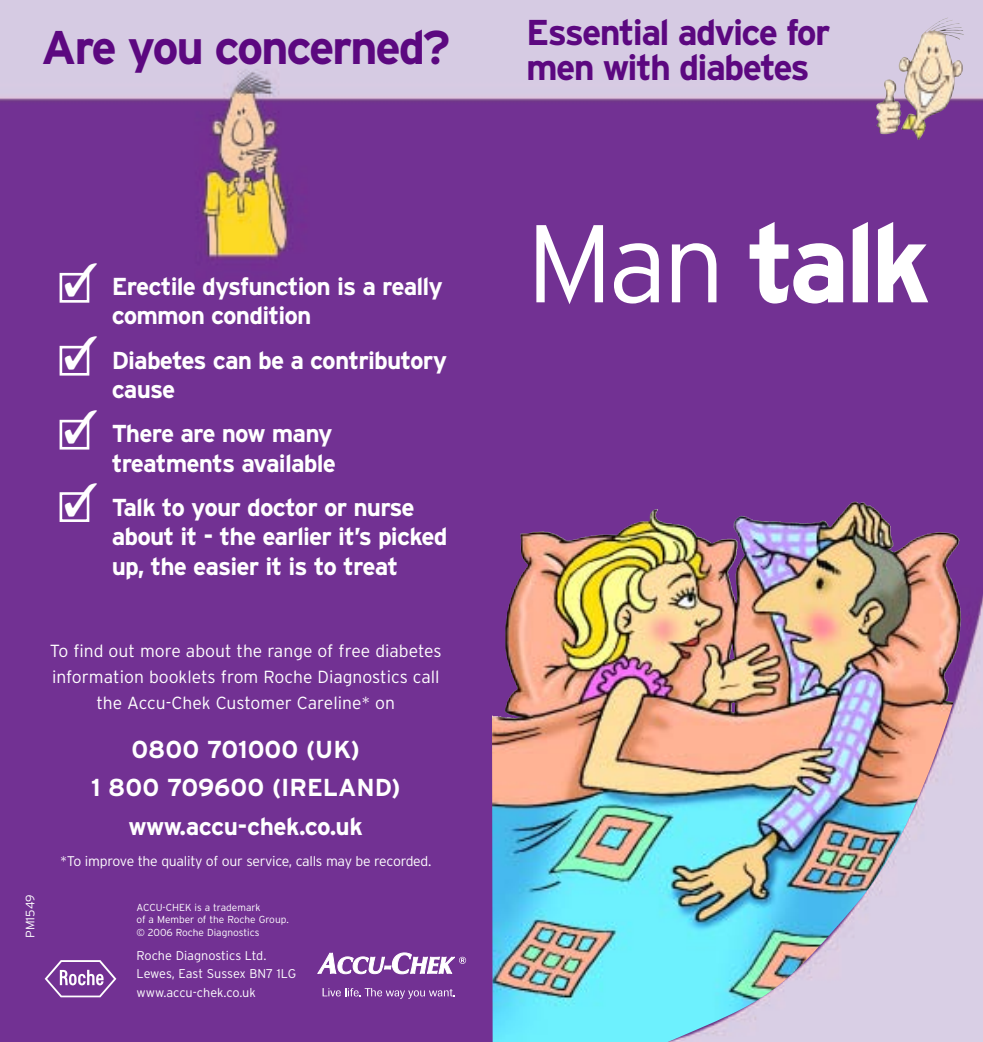
<style>
.page{position:relative;width:983px;height:1042px;background:#fff}
.page>*{position:absolute;margin:0;border:0;box-sizing:border-box;transform-origin:0 0}
.t1{font:700 110.25px "Interstate";color:#fff}
.t2{font:700 47.25px "Interstate";letter-spacing:-.05em;color:#5c0880}
.t3{font:46.38px/73.1px "Zapf Dingbats";color:#fff;text-align:justify}
.t4{font:700 35.88px/35px "Interstate";letter-spacing:-.05em;color:#5c0880}
.t5{font:700 24.5px/29.4px "Interstate";letter-spacing:-.035em;color:#fff}
.t6{font:700 24.5px/38.5px "Interstate";color:#fff;text-align:center}
.t7{font:300 17.5px/26.2px "Interstate";color:#fff;text-align:center}
.t8{font:300 14px "Interstate";letter-spacing:-.02em;color:#fff}
.t9{font:300 12.6px/18.4px "Interstate";color:#fff}
.t10{font:300 12.25px "Interstate";color:#fff}
.t11{font:300 10.15px/12.2px "Interstate";color:#fff}
.s1{font-weight:300}
</style>
<div class="page">
<img style="left:0;top:0;width:982px;height:1042px">
<img style="left:898px;top:18px;width:65px;height:122px">
<div style="left:60px;top:273px;width:29px;height:30px;border:3px solid #fff"></div>
<div style="left:60px;top:346px;width:29px;height:30px;border:3px solid #fff"></div>
<div style="left:60px;top:420px;width:29px;height:29px;border:3px solid #fff"></div>
<div style="left:60px;top:492px;width:29px;height:30px;border:3px solid #fff"></div>
<svg style="left:317px;top:952px;width:149px;height:22px"></svg>
<svg style="left:322px;top:988px;width:132px;height:11px"></svg>
<svg style="left:45px;top:960px;width:71px;height:37px;background:#9260ab"></svg>
<img style="left:492px;top:502px;width:469px;height:540px">
<h2 class="t2" style="left:41px;top:20px;width:411px">Are you concerned?</h2>
<h3 class="t3" style="left:63px;top:244px;width:37px">✓ ✓ ✓ ✓</h3>
<p class="t5" style="left:112px;top:272px;width:333px">Erectile dysfunction is a really common condition</p>
<p class="t5" style="left:112px;top:345px;width:337px">Diabetes can be a contributory cause</p>
<p class="t5" style="left:112px;top:419px;width:226px">There are now many treatments available</p>
<p class="t5" style="left:112px;top:493px;width:337px">Talk to your doctor or nurse about it - the earlier it’s picked up, the easier it is to treat</p>
<p class="t10" style="left:23px;top:938px;width:45px;rotate:-90deg">PM1549</p>
<p class="t7" style="left:50px;top:637px;width:393px">To find out more about the range of free diabetes information booklets from Roche Diagnostics call the Accu-Chek Customer Careline* on</p>
<p class="t6" style="left:91px;top:730px;width:311px">0800 701000 (UK)<br>1 800 709600 (IRELAND) www.accu-chek.co.uk</p>
<p class="t8" style="left:60px;top:853px;width:372px">*To improve the quality of our service, calls may be recorded.</p>
<p class="t11" style="left:136px;top:901px;width:154px">ACCU-CHEK is a trademark<br>of a Member of the Roche Group. © 2006 Roche Diagnostics</p>
<p class="t9" style="left:136px;top:946px;width:161px">Roche Diagnostics Ltd.<br>Lewes, East Sussex BN7 1LG www.accu-chek.co.uk</p>
<h3 class="t4" style="left:526px;top:15px;width:305px">Essential advice for men with diabetes</h3>
<h1 class="t1" style="left:526px;top:200px;width:406px"><span class="s1">Man</span> talk</h1>
</div>
